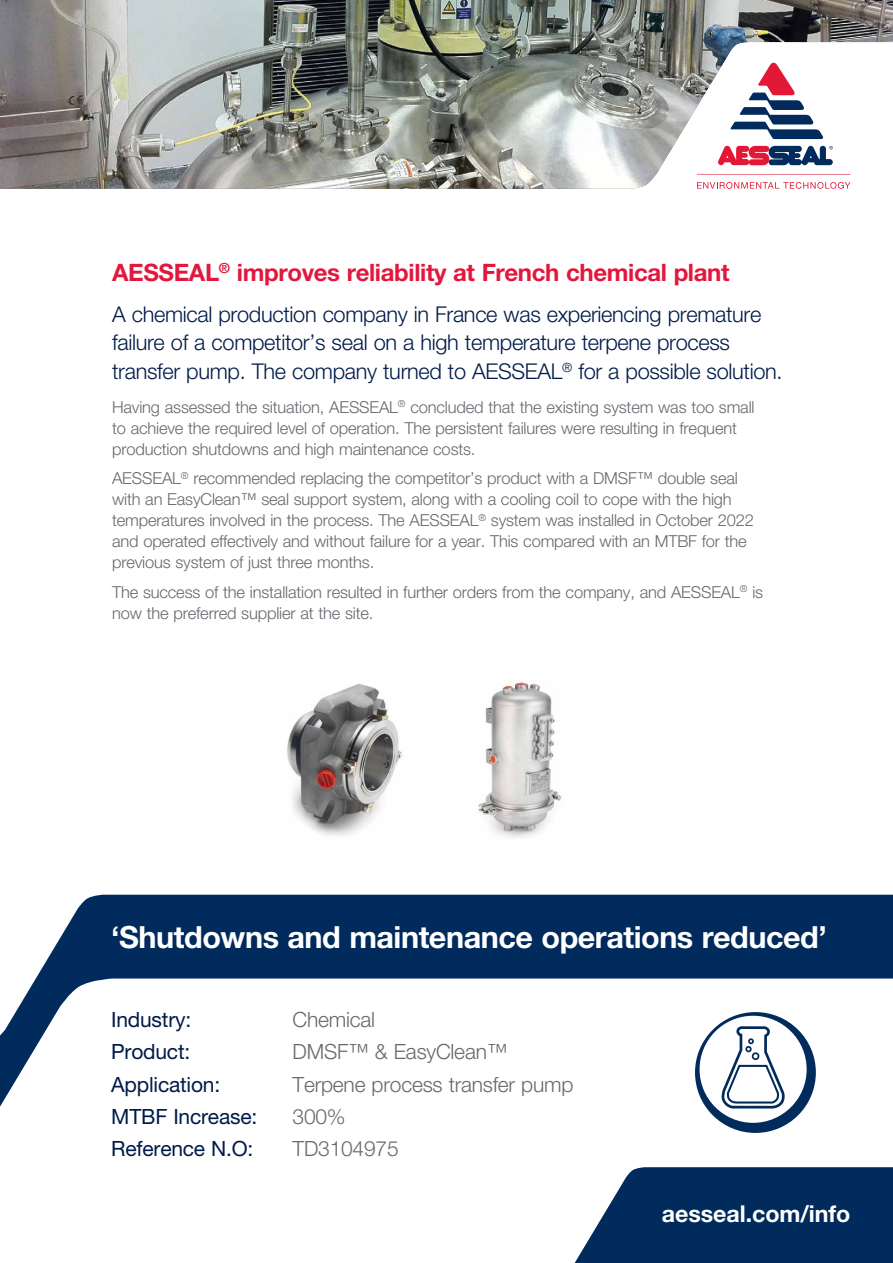
<style>
.page{position:relative;width:893px;height:1263px;background:#fff}
.page>*{position:absolute;margin:0;border:0;box-sizing:border-box;transform-origin:0 0}
.Case_Studies_White_Header{font:700 30.6px "Helvetica Neue LTW1 G";letter-spacing:-.015em;color:#fff}
.Headline{font:700 24px "Helvetica Neue LTW1 G";letter-spacing:-.015em;color:#e3173e}
.Website{font:700 23.25px "Helvetica Neue LTW1 G";letter-spacing:-.005em;color:#fff}
.Subline{font:300 21.75px/28.5px "Helvetica Neue LTW1 G";letter-spacing:-.015em;color:#001b49}
.Case_Studies_Tabs{font:300 21px "Helvetica Neue LTW1 G";letter-spacing:-.01em;color:#65696e}
.Case_Studies_Tabs-2{font:21px "Helvetica Neue LTW1 G";letter-spacing:-.01em;color:#001b49}
.Body_copy_11pt{font:300 16.5px/21px "Helvetica Neue LTW1 G";letter-spacing:-.01em;color:#65696e}
</style>
<div class="page">
<img style="left:0;top:0;width:893px;height:189px">
<div style="left:36px;top:895px;width:857px;height:83px;background:#002b5c"></div>
<svg style="left:0;top:978px;width:893px;height:155px"></svg>
<div style="left:695px;top:1012px;width:121px;height:121px;background:#002b5c;border-radius:50%"></div>
<div style="left:700px;top:1016px;width:107px;height:107px;background:#fff;border-radius:50%"></div>
<svg style="left:721px;top:1024px;width:63px;height:85px"></svg>
<svg style="left:697px;top:174px;width:153px;height:1px"></svg>
<svg style="left:718px;top:146px;width:115px;height:19px"></svg>
<svg style="left:730px;top:63px;width:93px;height:76px"></svg>
<svg style="left:697px;top:182px;width:153px;height:7px"></svg>
<svg style="left:574px;top:1167px;width:319px;height:96px;background:#183f6b"></svg>
<img style="left:287px;top:683px;width:116px;height:153px">
<img style="left:478px;top:680px;width:84px;height:158px">
<p class="Headline" style="left:112px;top:257px;width:619px">AESSEAL<sup>®</sup> improves reliability at French chemical plant</p>
<p class="Subline" style="left:112px;top:300px;width:672px">A chemical production company in France was experiencing premature failure of a competitor’s seal on a high temperature terpene process transfer pump. The company turned to AESSEAL<sup>®</sup> for a possible solution.</p>
<p class="Body_copy_11pt" style="left:112px;top:396px;width:644px">Having assessed the situation, AESSEAL<sup>®</sup> concluded that the existing system was too small to achieve the required level of operation. The persistent failures were resulting in frequent production shutdowns and high maintenance costs.</p>
<p class="Body_copy_11pt" style="left:112px;top:468px;width:643px">AESSEAL<sup>®</sup> recommended replacing the competitor’s product with a DMSF™ double seal with an EasyClean™ seal support system, along with a cooling coil to cope with the high temperatures involved in the process. The AESSEAL<sup>®</sup> system was installed in October 2022 and operated effectively and without failure for a year. This compared with an MTBF for the previous system of just three months.</p>
<p class="Body_copy_11pt" style="left:112px;top:581px;width:653px">The success of the installation resulted in further orders from the company, and AESSEAL<sup>®</sup> is now the preferred supplier at the site.</p>
<p class="Case_Studies_White_Header" style="left:111px;top:918px;width:717px">‘Shutdowns and maintenance operations reduced’</p>
<p class="Case_Studies_Tabs-2" style="left:111px;top:1007px;width:81px">Industry:</p>
<p class="Case_Studies_Tabs" style="left:293px;top:1007px;width:84px">Chemical</p>
<p class="Case_Studies_Tabs-2" style="left:111px;top:1039px;width:81px">Product:</p>
<p class="Case_Studies_Tabs" style="left:293px;top:1039px;width:216px">DMSF™ &amp; EasyClean™</p>
<p class="Case_Studies_Tabs-2" style="left:111px;top:1071px;width:110px">Application:</p>
<p class="Case_Studies_Tabs" style="left:293px;top:1071px;width:282px">Terpene process transfer pump</p>
<p class="Case_Studies_Tabs-2" style="left:111px;top:1103px;width:147px">MTBF Increase:</p>
<p class="Case_Studies_Tabs" style="left:293px;top:1103px;width:55px">300%</p>
<p class="Case_Studies_Tabs-2" style="left:111px;top:1135px;width:144px">Reference N.O:</p>
<p class="Case_Studies_Tabs" style="left:293px;top:1135px;width:108px">TD3104975</p>
<p class="Website" style="left:662px;top:1199px;width:190px">aesseal.com/info</p>
</div>
